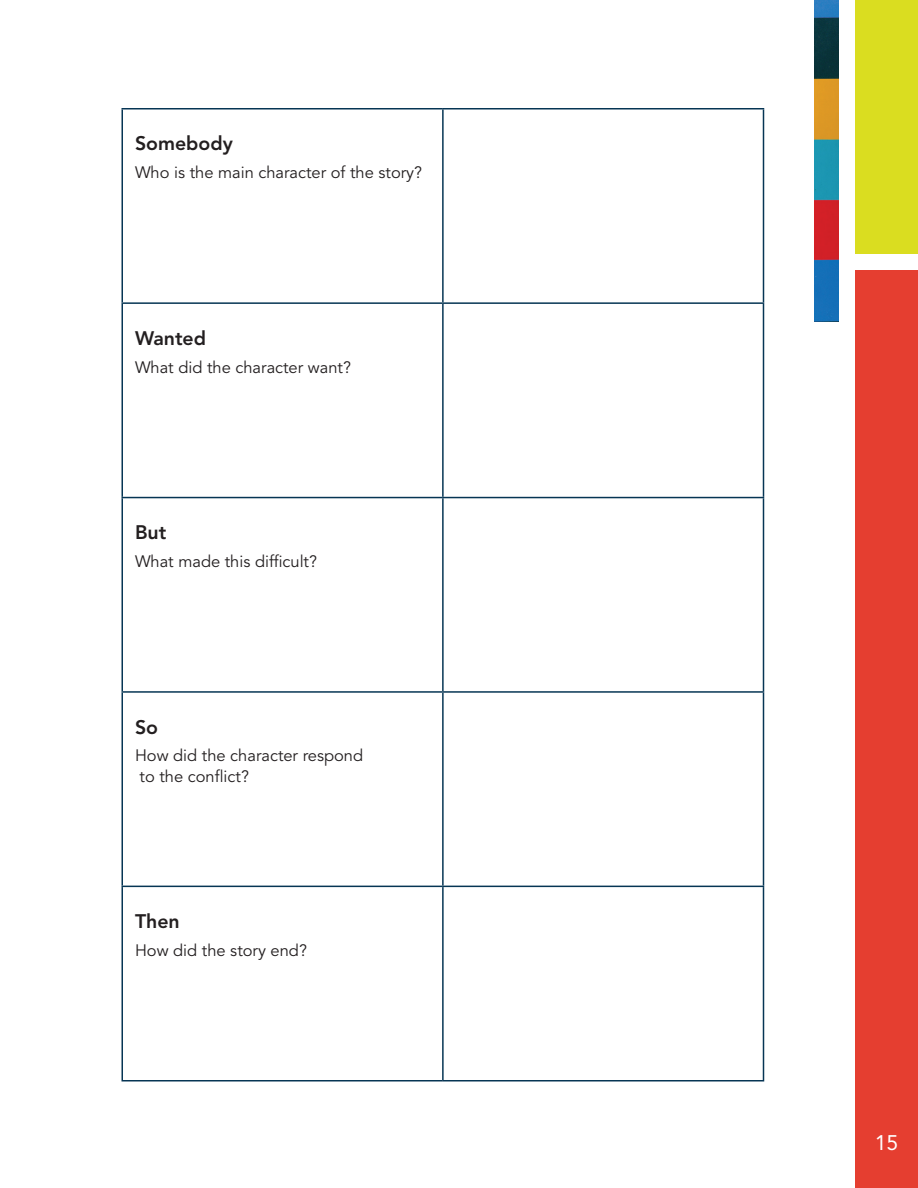
<style>
.page{position:relative;width:918px;height:1188px;background:#fff}
.page>*{position:absolute;margin:0;border:0;box-sizing:border-box;transform-origin:0 0}
.t1{font:21px "Avenir LT Std";color:#fff}
.t2{font:800 19.5px "Avenir LT Std";color:#231f20}
.t3{font:16.5px/21px "Avenir LT Std";color:#231f20}
</style>
<div class="page">
<div style="left:855px;top:0;width:63px;height:254px;background:#dadd20"></div>
<div style="left:855px;top:270px;width:63px;height:918px;background:#e53e30"></div>
<img style="left:815px;top:0;width:23px;height:322px">
<hr style="left:122px;top:108px;width:321px;height:2px;background:#063554">
<hr style="left:122px;top:109px;width:1px;height:193px;background:#063554">
<hr style="left:443px;top:108px;width:321px;height:2px;background:#063554">
<hr style="left:442px;top:109px;width:2px;height:193px;background:#063554">
<hr style="left:763px;top:109px;width:1px;height:193px;background:#063554">
<hr style="left:122px;top:302px;width:321px;height:2px;background:#063554">
<hr style="left:122px;top:304px;width:1px;height:193px;background:#063554">
<hr style="left:443px;top:302px;width:321px;height:2px;background:#063554">
<hr style="left:442px;top:304px;width:2px;height:193px;background:#063554">
<hr style="left:763px;top:304px;width:1px;height:193px;background:#063554">
<hr style="left:122px;top:497px;width:321px;height:1px;background:#063554">
<hr style="left:122px;top:498px;width:1px;height:193px;background:#063554">
<hr style="left:443px;top:497px;width:321px;height:1px;background:#063554">
<hr style="left:442px;top:498px;width:2px;height:193px;background:#063554">
<hr style="left:763px;top:498px;width:1px;height:193px;background:#063554">
<hr style="left:122px;top:691px;width:321px;height:2px;background:#063554">
<hr style="left:122px;top:693px;width:1px;height:193px;background:#063554">
<hr style="left:443px;top:691px;width:321px;height:2px;background:#063554">
<hr style="left:442px;top:693px;width:2px;height:193px;background:#063554">
<hr style="left:763px;top:693px;width:1px;height:193px;background:#063554">
<hr style="left:122px;top:886px;width:321px;height:1px;background:#063554">
<hr style="left:122px;top:887px;width:1px;height:193px;background:#063554">
<hr style="left:443px;top:886px;width:321px;height:1px;background:#063554">
<hr style="left:442px;top:887px;width:2px;height:193px;background:#063554">
<hr style="left:763px;top:887px;width:1px;height:193px;background:#063554">
<hr style="left:122px;top:1080px;width:321px;height:2px;background:#063554">
<hr style="left:443px;top:1080px;width:321px;height:2px;background:#063554">
<p class="t2" style="left:135px;top:132px;width:99px">Somebody</p>
<p class="t3" style="left:135px;top:163px;width:289px">Who is the main character of the story?</p>
<p class="t2" style="left:135px;top:327px;width:73px">Wanted</p>
<p class="t3" style="left:135px;top:357px;width:217px">What did the character want?</p>
<p class="t2" style="left:135px;top:521px;width:33px">But</p>
<p class="t3" style="left:135px;top:551px;width:184px">What made this difficult?</p>
<p class="t2" style="left:135px;top:715px;width:25px">So</p>
<p class="t3" style="left:135px;top:746px;width:230px">How did the character respond to the conflict?</p>
<p class="t2" style="left:135px;top:910px;width:46px">Then</p>
<p class="t3" style="left:135px;top:940px;width:174px">How did the story end?</p>
<p class="t1" style="left:875px;top:1130px;width:25px">15</p>
</div>
